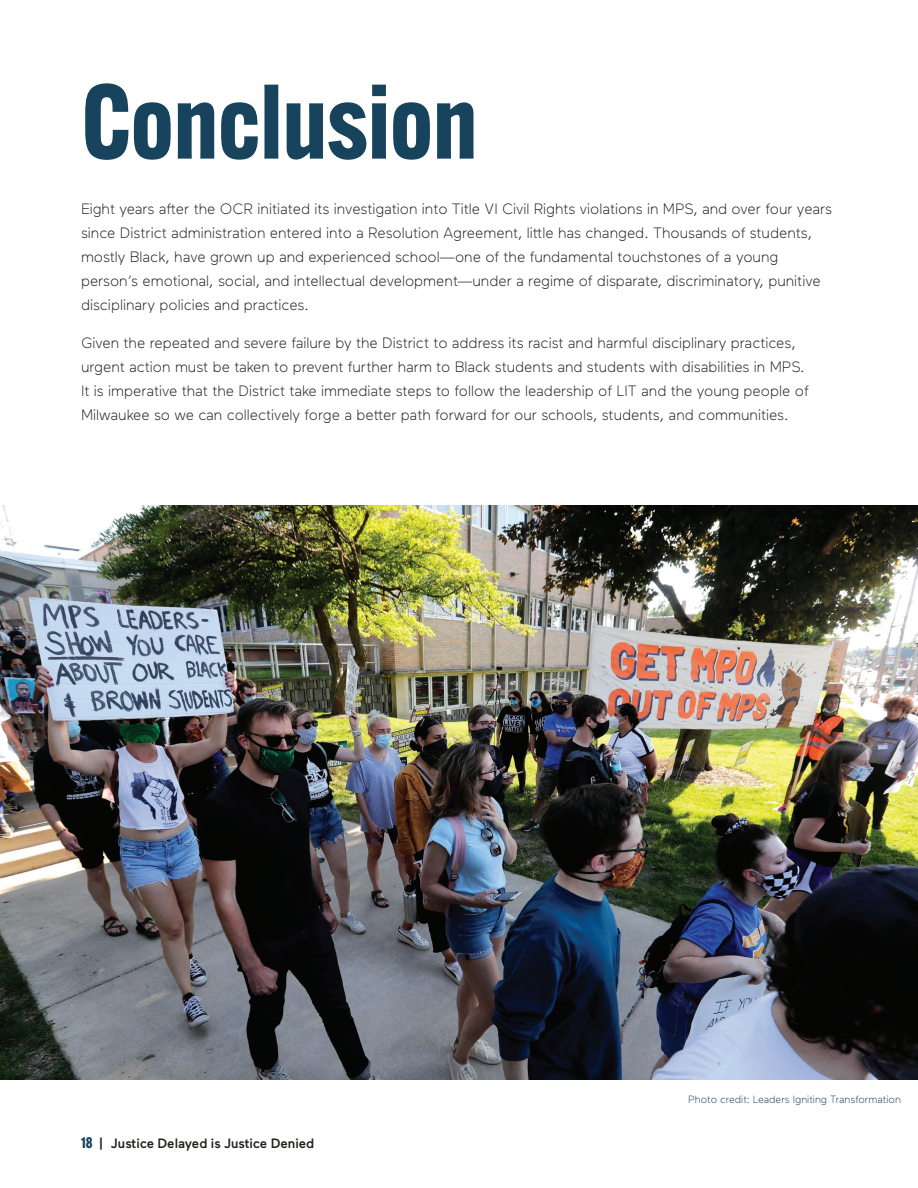
<style>
.page{position:relative;width:918px;height:1188px;background:#fff}
.page>*{position:absolute;margin:0;border:0;box-sizing:border-box;transform-origin:0 0}
.t1{font:700 103.5px "Alternate Gothic ATF";color:#17435d}
.t2{font:300 15px/24px "Maax";color:#231f20}
.t3{font:500 13.5px "Maax";color:#23211e}
.t4{font:300 10.5px "Maax";color:#17435d}
.s1{font-family:"Alternate Gothic ATF";font-weight:700;font-size:15px;color:#17435d}
</style>
<div class="page">
<img style="left:0;top:505px;width:918px;height:575px">
<h1 class="t1" style="left:81px;top:57px;width:398px">Conclusion</h1>
<p class="t2" style="left:81px;top:196px;width:753px">Eight years after the OCR initiated its investigation into Title VI Civil Rights violations in MPS, and over four years since District administration entered into a Resolution Agreement, little has changed. Thousands of students, mostly Black, have grown up and experienced school—one of the fundamental touchstones of a young person’s emotional, social, and intellectual development—under a regime of disparate, discriminatory, punitive disciplinary policies and practices.</p>
<p class="t2" style="left:81px;top:330px;width:729px">Given the repeated and severe failure by the District to address its racist and harmful disciplinary practices, urgent action must be taken to prevent further harm to Black students and students with disabilities in MPS.<br>It is imperative that the District take immediate steps to follow the leadership of LIT and the young people of Milwaukee so we can collectively forge a better path forward for our schools, students, and communities.</p>
<p class="t3" style="left:81px;top:1136px;width:235px"><span class="s1">18</span> | Justice Delayed is Justice Denied</p>
<p class="t4" style="left:688px;top:1093px;width:214px">Photo credit: Leaders Igniting Transformation</p>
</div>
